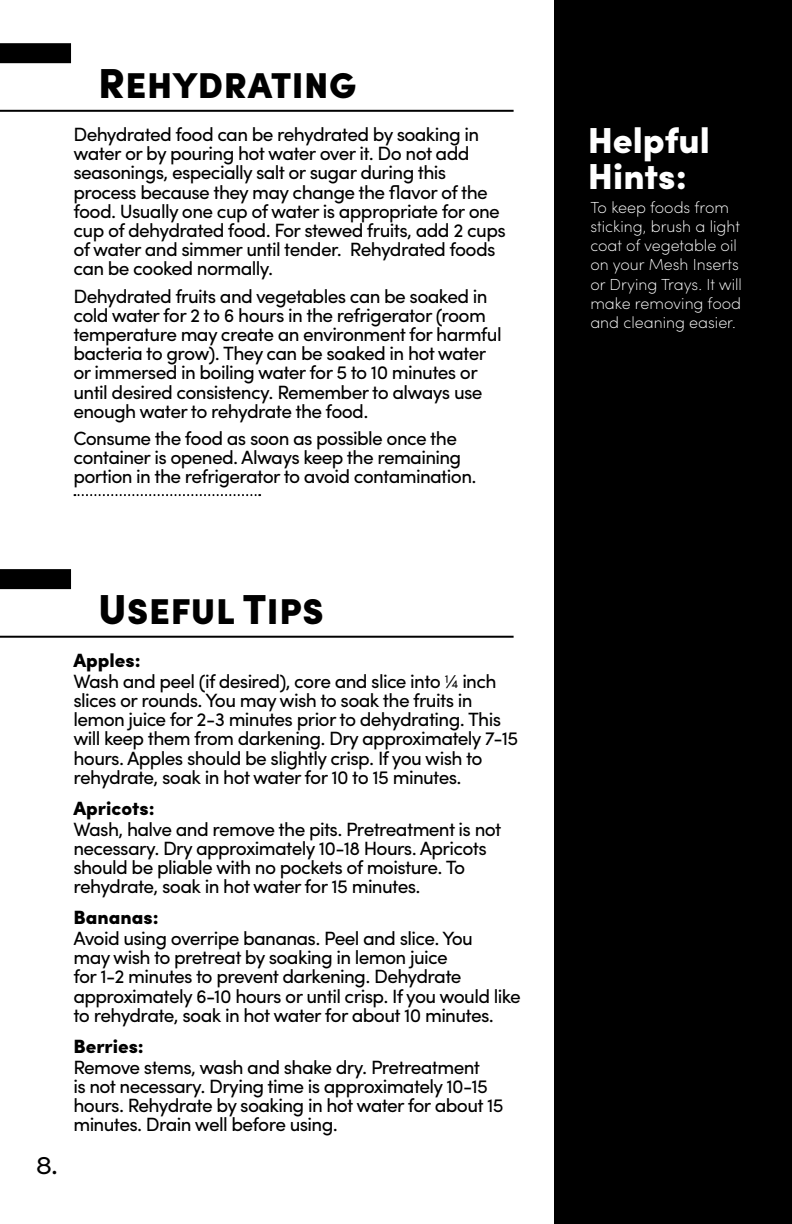
<style>
.page{position:relative;width:792px;height:1224px;background:#fff}
.page>*{position:absolute;margin:0;border:0;box-sizing:border-box;transform-origin:0 0}
.t1{font:900 42px "Sofia Pro";color:#000}
.t2{font:900 36.2px/36px "Sofia Pro";color:#fff}
.t3{font:24px "Filson Pro";color:#000}
.t4{font:19.2px/19.2px "Sofia Pro";letter-spacing:-.035em;color:#000}
.t5{font:900 19.2px "Sofia Pro";color:#000}
.t6{font:200 16px/19.2px "Sofia Pro";color:#fff}
</style>
<div class="page">
<div style="left:554px;top:0;width:238px;height:1224px;background:#000"></div>
<svg style="left:74px;top:494px;width:186px;height:2px"></svg>
<hr style="left:0;top:636px;width:514px;height:2px;background:#000">
<hr style="left:0;top:110px;width:514px;height:2px;background:#000">
<div style="left:0;top:569px;width:71px;height:20px;background:#000"></div>
<div style="left:0;top:43px;width:71px;height:20px;background:#000"></div>
<h1 class="t1" style="left:98px;top:50px;width:260px">Rehydrating</h1>
<p class="t4" style="left:73px;top:123px;width:434px">Dehydrated food can be rehydrated by soaking in water or by pouring hot water over it. Do not add seasonings, especially salt or sugar during this process because they may change the flavor of the food. Usually one cup of water is appropriate for one cup of dehydrated food. For stewed fruits, add 2 cups of water and simmer until tender. Rehydrated foods can be cooked normally.</p>
<p class="t4" style="left:73px;top:285px;width:430px">Dehydrated fruits and vegetables can be soaked in cold water for 2 to 6 hours in the refrigerator (room temperature may create an environment for harmful bacteria to grow). They can be soaked in hot water or immersed in boiling water for 5 to 10 minutes or until desired consistency. Remember to always use enough water to rehydrate the food.</p>
<p class="t4" style="left:73px;top:427px;width:405px">Consume the food as soon as possible once the container is opened. Always keep the remaining portion in the refrigerator to avoid contamination.</p>
<p class="t3" style="left:36px;top:1149px;width:23px">8.</p>
<h1 class="t1" style="left:98px;top:576px;width:227px">Useful Tips</h1>
<p class="t5" style="left:73px;top:645px;width:69px">Apples:</p>
<p class="t4" style="left:73px;top:670px;width:446px">Wash and peel (if desired), core and slice into ¼ inch slices or rounds. You may wish to soak the fruits in lemon juice for 2-3 minutes prior to dehydrating. This will keep them from darkening. Dry approximately 7-15 hours. Apples should be slightly crisp. If you wish to rehydrate, soak in hot water for 10 to 15 minutes.</p>
<p class="t5" style="left:73px;top:793px;width:83px">Apricots:</p>
<p class="t4" style="left:73px;top:818px;width:430px">Wash, halve and remove the pits. Pretreatment is not necessary. Dry approximately 10-18 Hours. Apricots should be pliable with no pockets of moisture. To rehydrate, soak in hot water for 15 minutes.</p>
<p class="t5" style="left:73px;top:902px;width:87px">Bananas:</p>
<p class="t4" style="left:73px;top:927px;width:449px">Avoid using overripe bananas. Peel and slice. You<br>may wish to pretreat by soaking in lemon juice<br>for 1-2 minutes to prevent darkening. Dehydrate approximately 6-10 hours or until crisp. If you would like to rehydrate, soak in hot water for about 10 minutes.</p>
<p class="t5" style="left:73px;top:1031px;width:72px">Berries:</p>
<p class="t4" style="left:73px;top:1056px;width:432px">Remove stems, wash and shake dry. Pretreatment<br>is not necessary. Drying time is approximately 10-15 hours. Rehydrate by soaking in hot water for about 15 minutes. Drain well before using.</p>
<h2 class="t2" style="left:588px;top:120px;width:124px">Helpful<br>Hints:</h2>
<p class="t6" style="left:590px;top:197px;width:153px">To keep foods from sticking, brush a light coat of vegetable oil on your Mesh Inserts or Drying Trays. It will make removing food and cleaning easier.</p>
</div>
